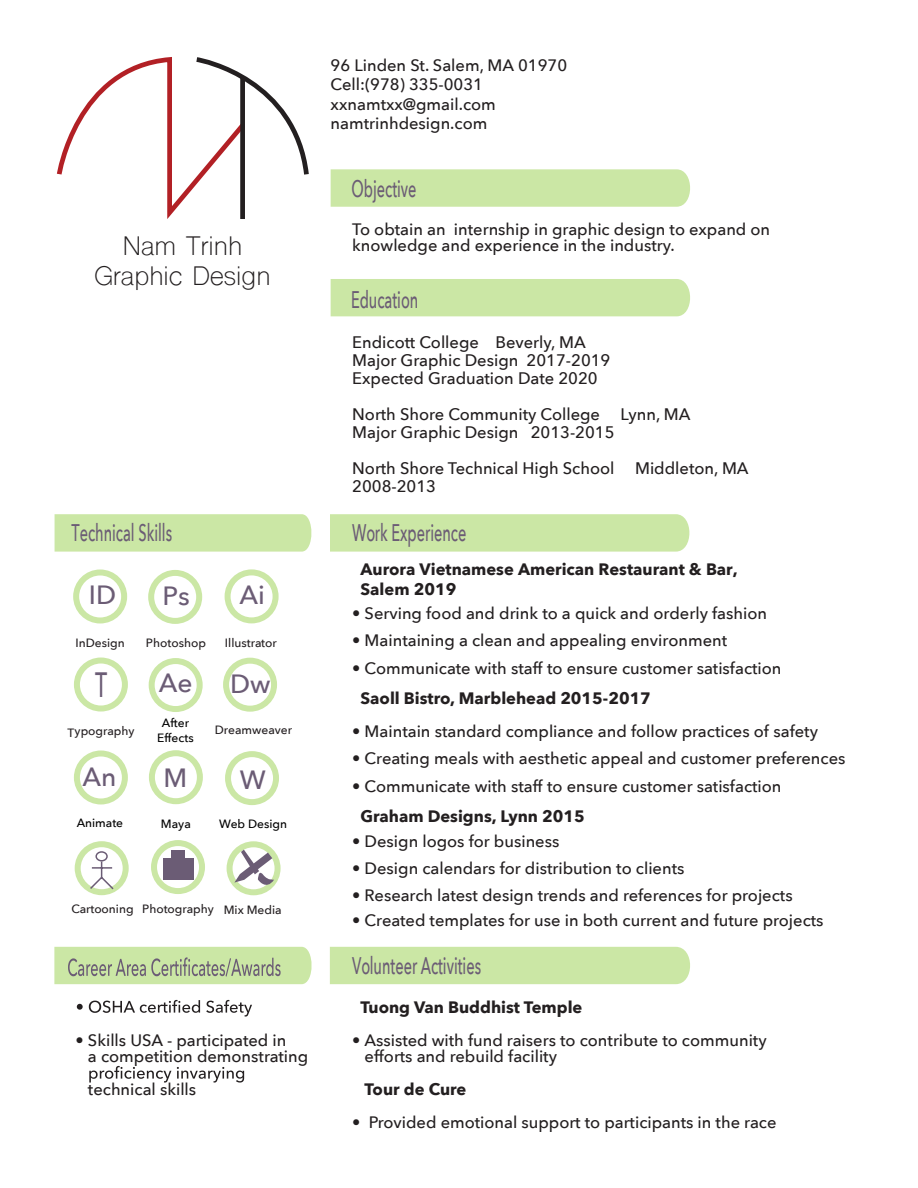
<style>
.page{position:relative;width:918px;height:1188px;background:#fff}
.page>*{position:absolute;margin:0;border:0;box-sizing:border-box;transform-origin:0 0}
.t1{font:500 35.1px "Avenir Next";color:#6b5c75;scale:.61 1}
.t2{font:500 26.4px "Avenir Next";color:#6b5c75}
.t3{font:25.35px/30.5px "Shree Dev 0714";color:#231f20;text-align:center}
.t4{font:500 24px "Avenir Next";color:#6b5c75;scale:.61 1}
.t5{font:500 16.65px/18px "Avenir Next";color:#231f20}
.t6{font:500 16.5px/16.5px "Avenir Next";color:#231f20}
.t7{font:700 16.5px/19.8px "Avenir Next";color:#231f20}
.t8{font:500 12px "Avenir Next";color:#241f21}
.t9{font:500 12px/14.4px "Avenir Next";color:#000;text-align:center}
</style>
<div class="page">
<div style="left:55px;top:514px;width:257px;height:38px;background:#cbe7a5"></div>
<div style="left:330px;top:514px;width:360px;height:38px;background:#cbe7a5"></div>
<div style="left:330px;top:947px;width:360px;height:37px;background:#cbe7a5"></div>
<svg style="left:223px;top:658px;width:54px;height:54px"></svg>
<svg style="left:73px;top:569px;width:54px;height:54px"></svg>
<svg style="left:148px;top:570px;width:54px;height:54px"></svg>
<svg style="left:225px;top:569px;width:54px;height:54px"></svg>
<svg style="left:227px;top:841px;width:54px;height:54px"></svg>
<svg style="left:151px;top:840px;width:54px;height:54px"></svg>
<div style="left:163px;top:858px;width:31px;height:22px;background:#6b5c75"></div>
<div style="left:171px;top:850px;width:14px;height:8px;background:#6b5c75"></div>
<svg style="left:74px;top:658px;width:54px;height:54px"></svg>
<svg style="left:75px;top:841px;width:54px;height:54px"></svg>
<div style="left:331px;top:169px;width:359px;height:38px;background:#cbe7a5"></div>
<div style="left:331px;top:279px;width:359px;height:37px;background:#cbe7a5"></div>
<svg style="left:74px;top:750px;width:54px;height:54px"></svg>
<svg style="left:149px;top:658px;width:54px;height:54px"></svg>
<svg style="left:149px;top:750px;width:54px;height:54px"></svg>
<svg style="left:225px;top:751px;width:54px;height:54px"></svg>
<svg style="left:56px;top:57px;width:253px;height:162px"></svg>
<div style="left:240px;top:77px;width:5px;height:142px;background:#231f20"></div>
<svg style="left:77px;top:1000px;width:175px;height:17px"></svg>
<svg style="left:89px;top:1066px;width:155px;height:17px"></svg>
<svg style="left:54px;top:947px;width:258px;height:37px"></svg>
<h3 class="t3" style="left:94px;top:233px;width:178px">Nam Trinh<br>Graphic Design</h3>
<h3 class="t4" style="left:71px;top:512px;width:167px">Technical Skills</h3>
<h2 class="t2" style="left:89px;top:573px;width:29px">ID</h2>
<h2 class="t2" style="left:163px;top:573px;width:29px">Ps</h2>
<h2 class="t2" style="left:239px;top:572px;width:27px">Ai</h2>
<p class="t8" style="left:76px;top:633px;width:51px">InDesign</p>
<p class="t8" style="left:146px;top:632px;width:61px">Photoshop</p>
<p class="t8" style="left:225px;top:632px;width:53px">Illustrator</p>
<h1 class="t1" style="left:95px;top:655px;width:21px">T</h1>
<h2 class="t2" style="left:159px;top:660px;width:35px">Ae</h2>
<h2 class="t2" style="left:230px;top:661px;width:42px">Dw</h2>
<p class="t8" style="left:68px;top:721px;width:69px">Typography</p>
<h2 class="t2" style="left:82px;top:754px;width:36px">An</h2>
<p class="t9" style="left:77px;top:815px;width:48px">Animate</p>
<p class="t9" style="left:157px;top:716px;width:38px">After<br>Effects</p>
<h2 class="t2" style="left:164px;top:755px;width:25px">M</h2>
<p class="t9" style="left:161px;top:816px;width:31px">Maya</p>
<p class="t8" style="left:215px;top:720px;width:79px">Dreamweaver</p>
<h2 class="t2" style="left:240px;top:757px;width:28px">W</h2>
<p class="t9" style="left:219px;top:816px;width:69px">Web Design</p>
<p class="t8" style="left:71px;top:898px;width:64px">Cartooning</p>
<p class="t8" style="left:142px;top:898px;width:141px">Photography Mix Media</p>
<p class="t6" style="left:88px;top:1031px;width:222px;text-indent:-12px">• Skills USA - participated in<br>a competition demonstrating</p>
<p class="t6" style="left:88px;top:1081px;width:110px">technical skills</p>
<p class="t6" style="left:331px;top:54px;width:238px;line-height:19.5px">96 Linden St. Salem, MA 01970<br>Cell:(978) 335-0031 xxnamtxx@gmail.com namtrinhdesign.com</p>
<h3 class="t4" style="left:352px;top:168px;width:108px">Objective</h3>
<p class="t6" style="left:352px;top:220px;width:419px">To obtain an internship in graphic design to expand on knowledge and experience in the industry.</p>
<h3 class="t4" style="left:351px;top:279px;width:112px">Education</h3>
<p class="t5" style="left:352px;top:333px;width:260px">Endicott College Beverly, MA<br>Major Graphic Design 2017-2019<br>Expected Graduation Date 2020</p>
<p class="t5" style="left:352px;top:405px;width:340px">North Shore Community College Lynn, MA<br>Major Graphic Design 2013-2015</p>
<p class="t5" style="left:352px;top:459px;width:398px">North Shore Technical High School Middleton, MA<br>2008-2013</p>
<h3 class="t4" style="left:352px;top:512px;width:189px">Work Experience</h3>
<p class="t7" style="left:361px;top:559px;width:379px">Aurora Vietnamese American Restaurant &amp; Bar,<br>Salem 2019</p>
<p class="t6" style="left:352px;top:605px;width:416px">• Serving food and drink to a quick and orderly fashion</p>
<p class="t6" style="left:352px;top:632px;width:376px">• Maintaining a clean and appealing environment</p>
<p class="t6" style="left:352px;top:660px;width:431px">• Communicate with staff to ensure customer satisfaction</p>
<p class="t7" style="left:361px;top:688px;width:292px">Saoll Bistro, Marblehead 2015-2017</p>
<p class="t6" style="left:352px;top:723px;width:467px">• Maintain standard compliance and follow practices of safety</p>
<p class="t6" style="left:352px;top:750px;width:495px">• Creating meals with aesthetic appeal and customer preferences</p>
<p class="t6" style="left:352px;top:777px;width:431px">• Communicate with staff to ensure customer satisfaction</p>
<p class="t7" style="left:361px;top:806px;width:226px">Graham Designs, Lynn 2015</p>
<p class="t6" style="left:352px;top:832px;width:209px">• Design logos for business</p>
<p class="t6" style="left:352px;top:859px;width:334px">• Design calendars for distribution to clients</p>
<p class="t6" style="left:352px;top:887px;width:442px">• Research latest design trends and references for projects</p>
<p class="t6" style="left:352px;top:911px;width:473px">• Created templates for use in both current and future projects</p>
<h3 class="t4" style="left:352px;top:946px;width:213px">Volunteer Activities</h3>
<p class="t7" style="left:361px;top:997px;width:223px">Tuong Van Buddhist Temple</p>
<p class="t6" style="left:365px;top:1031px;width:404px;text-indent:-12px">• Assisted with fund raisers to contribute to community efforts and rebuild facility</p>
<p class="t7" style="left:365px;top:1079px;width:103px">Tour de Cure</p>
<p class="t6" style="left:352px;top:1114px;width:426px">• Provided emotional support to participants in the race</p>
</div>
